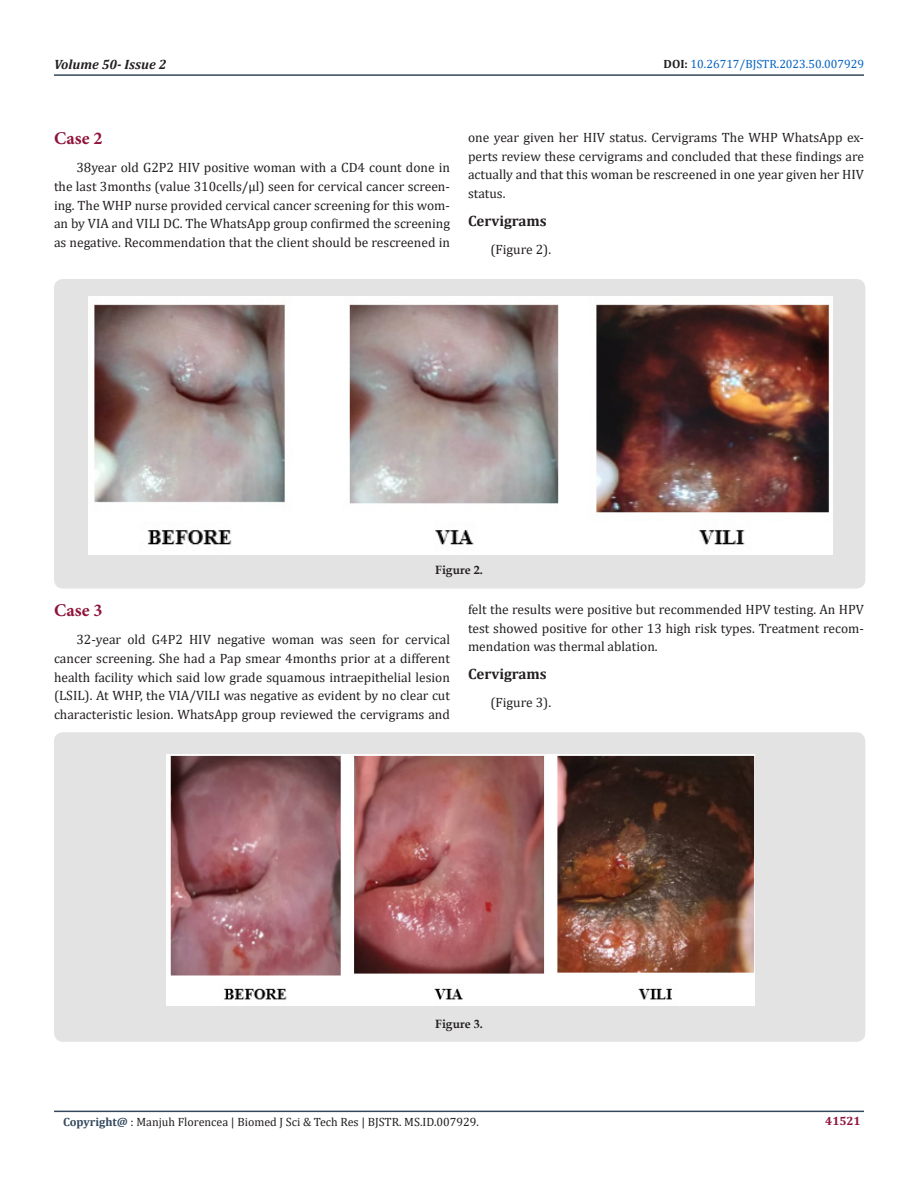
<style>
.page{position:relative;width:918px;height:1188px;background:#fff}
.page>*{position:absolute;margin:0;border:0;box-sizing:border-box;transform-origin:0 0}
.t1{font:700 18px "Minion Pro";letter-spacing:.01em;color:#8f133a}
.t2{font:700 15px "Cambria";color:#231f20}
.t3{font:13.5px/18.8px "Cambria";color:#231f20;text-align:justify}
.t4{font:italic 700 13.5px "Cambria";color:#231f20}
.t5{font:12px "Cambria";color:#231f20}
.t6{font:12px "Cambria";color:#0563c1}
.t7{font:700 12px "Book Antiqua";color:#231f20}
.t8{font:700 12px "Cambria";color:#8f133a}
.s1{font-weight:700;color:#231f20}
.s2{font-weight:700;color:#34495e}
</style>
<div class="page">
<hr style="left:54px;top:1111px;width:810px;height:1px;background:#34495e">
<hr style="left:54px;top:74px;width:810px;height:2px;background:#34495e">
<div style="left:54px;top:279px;width:811px;height:310px;background:#e3e3e3;border-radius:9px"></div>
<img style="left:88px;top:296px;width:744px;height:259px">
<div style="left:54px;top:732px;width:811px;height:310px;background:#e3e3e3;border-radius:9px"></div>
<img style="left:166px;top:755px;width:588px;height:251px">
<p class="t4" style="left:54px;top:55px;width:114px">Volume 50- Issue 2</p>
<p class="t6" style="left:664px;top:57px;width:202px"><span class="s1">DOI:</span> 10.26717/BJSTR.2023.50.007929</p>
<p class="t1" style="left:54px;top:126px;width:50px">Case 2</p>
<p class="t3" style="left:54px;top:158px;width:398px;text-indent:22px">38year old G2P2 HIV positive woman with a CD4 count done in the last 3months (value 310cells/µl) seen for cervical cancer screen&shy;ing. The WHP nurse provided cervical cancer screening for this wom&shy;an by VIA and VILI DC. The WhatsApp group confirmed the screening as negative. Recommendation that the client should be rescreened in</p>
<p class="t3" style="left:468px;top:128px;width:398px">one year given her HIV status. Cervigrams The WHP WhatsApp ex&shy;perts review these cervigrams and concluded that these findings are actually and that this woman be rescreened in one year given her HIV status.</p>
<p class="t2" style="left:468px;top:210px;width:80px">Cervigrams</p>
<p class="t3" style="left:490px;top:240px;width:62px">(Figure 2).</p>
<p class="t7" style="left:435px;top:562px;width:49px">Figure 2.</p>
<p class="t1" style="left:54px;top:598px;width:50px">Case 3</p>
<p class="t3" style="left:54px;top:630px;width:398px;text-indent:22px">32-year old G4P2 HIV negative woman was seen for cervical cancer screening. She had a Pap smear 4months prior at a different health facility which said low grade squamous intraepithelial lesion (LSIL). At WHP, the VIA/VILI was negative as evident by no clear cut characteristic lesion. WhatsApp group reviewed the cervigrams and</p>
<p class="t3" style="left:468px;top:600px;width:398px">felt the results were positive but recommended HPV testing. An HPV test showed positive for other 13 high risk types. Treatment recom&shy;mendation was thermal ablation.</p>
<p class="t2" style="left:468px;top:663px;width:80px">Cervigrams</p>
<p class="t3" style="left:490px;top:693px;width:62px">(Figure 3).</p>
<p class="t7" style="left:435px;top:1015px;width:49px">Figure 3.</p>
<p class="t5" style="left:63px;top:1115px;width:417px"><span class="s2">Copyright@</span> : Manjuh Florencea | Biomed J Sci &amp; Tech Res | BJSTR. MS.ID.007929.</p>
<p class="t8" style="left:825px;top:1113px;width:37px">41521</p>
</div>
